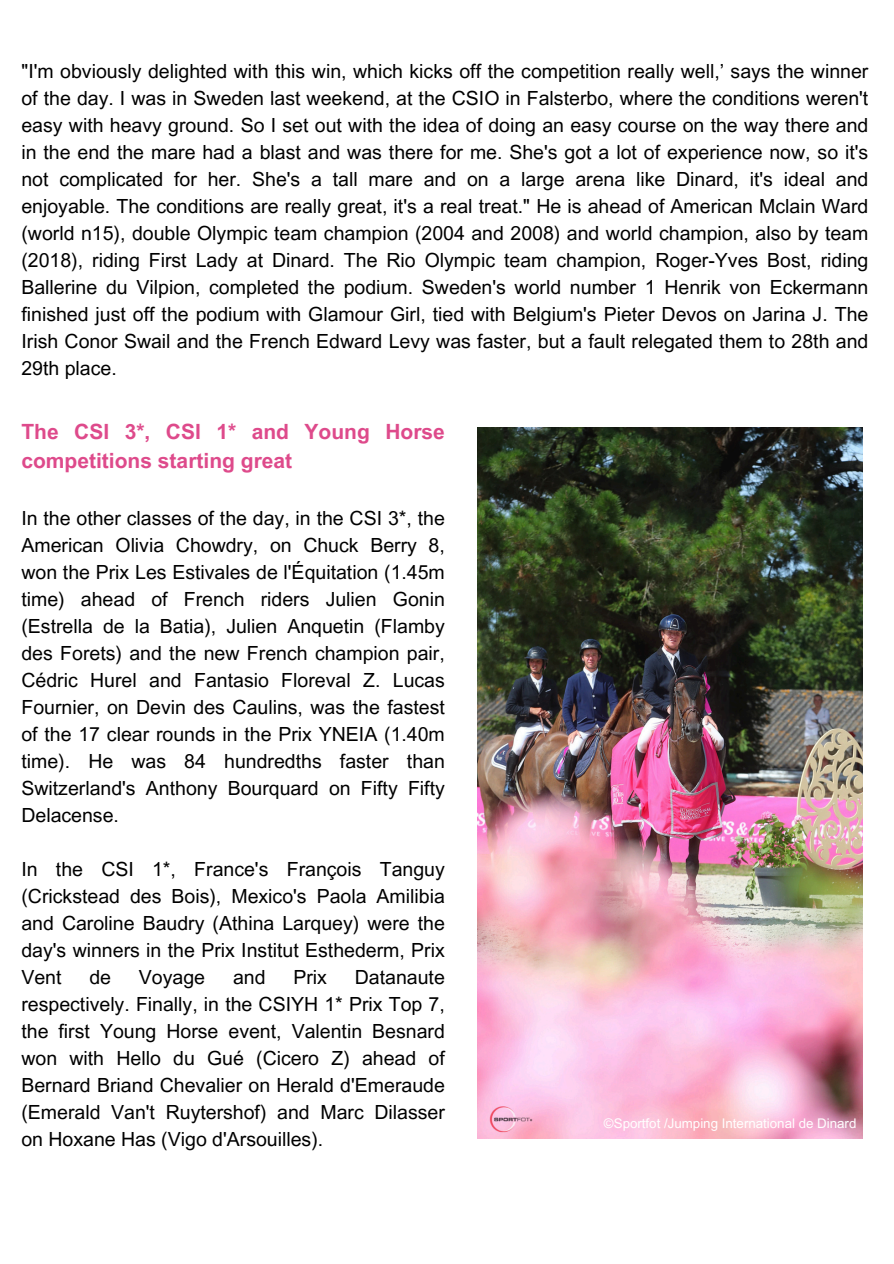
<style>
.page{position:relative;width:894px;height:1264px;background:#fff}
.page>*{position:absolute;margin:0;border:0;box-sizing:border-box;transform-origin:0 0}
.t1{font:700 21px/29.2px "Arial MT Pro";color:#de4a8b}
.t2{font:19.5px/27px "Arial MT Pro";color:#000;text-align:justify}
.t3{font:13.35px "Arial MT Pro";color:#fff}
</style>
<div class="page">
<img style="left:477px;top:427px;width:385px;height:711px">
<h1 class="t2" style="left:21px;top:60px;width:848px">"I'm obviously delighted with this win, which kicks off the competition really well,’ says the winner of the day. I was in Sweden last weekend, at the CSIO in Falsterbo, where the conditions weren't easy with heavy ground. So I set out with the idea of doing an easy course on the way there and in the end the mare had a blast and was there for me. She's got a lot of experience now, so it's not complicated for her. She's a tall mare and on a large arena like Dinard, it's ideal and enjoyable. The conditions are really great, it's a real treat." He is ahead of American Mclain Ward (world n15), double Olympic team champion (2004 and 2008) and world champion, also by team (2018), riding First Lady at Dinard. The Rio Olympic team champion, Roger-Yves Bost, riding Ballerine du Vilpion, completed the podium. Sweden's world number 1 Henrik von Eckermann finished just off the podium with Glamour Girl, tied with Belgium's Pieter Devos on Jarina J. The Irish Conor Swail and the French Edward Levy was faster, but a fault relegated them to 28th and 29th place.</h1>
<h2 class="t1" style="left:21px;top:420px;width:425px">The CSI 3*, CSI 1* and Young Horse competitions starting great</h2>
<p class="t2" style="left:21px;top:507px;width:425px">In the other classes of the day, in the CSI 3*, the American Olivia Chowdry, on Chuck Berry 8, won the Prix Les Estivales de l'Équitation (1.45m time) ahead of French riders Julien Gonin (Estrella de la Batia), Julien Anquetin (Flamby des Forets) and the new French champion pair, Cédric Hurel and Fantasio Floreval Z. Lucas Fournier, on Devin des Caulins, was the fastest of the 17 clear rounds in the Prix YNEIA (1.40m time). He was 84 hundredths faster than Switzerland's Anthony Bourquard on Fifty Fifty Delacense.</p>
<p class="t2" style="left:21px;top:858px;width:425px">In the CSI 1*, France's François Tanguy (Crickstead des Bois), Mexico's Paola Amilibia and Caroline Baudry (Athina Larquey) were the day's winners in the Prix Institut Esthederm, Prix Vent</p>
<p class="t2" style="left:21px;top:966px;width:425px;text-indent:333px">Datanaute respectively. Finally, in the CSIYH 1* Prix Top 7, the first Young Horse event, Valentin Besnard won with Hello du Gué (Cicero Z) ahead of Bernard Briand Chevalier on Herald d'Emeraude (Emerald Van't Ruytershof) and Marc Dilasser on Hoxane Has (Vigo d'Arsouilles).</p>
<p class="t2" style="left:89px;top:966px;width:23px">de</p>
<p class="t2" style="left:139px;top:966px;width:68px">Voyage</p>
<p class="t2" style="left:233px;top:966px;width:34px">and</p>
<p class="t2" style="left:293px;top:966px;width:35px">Prix</p>
<h2 class="t3" style="left:603px;top:1117px;width:254px">©Sportfot /Jumping International de Dinard</h2>
</div>
